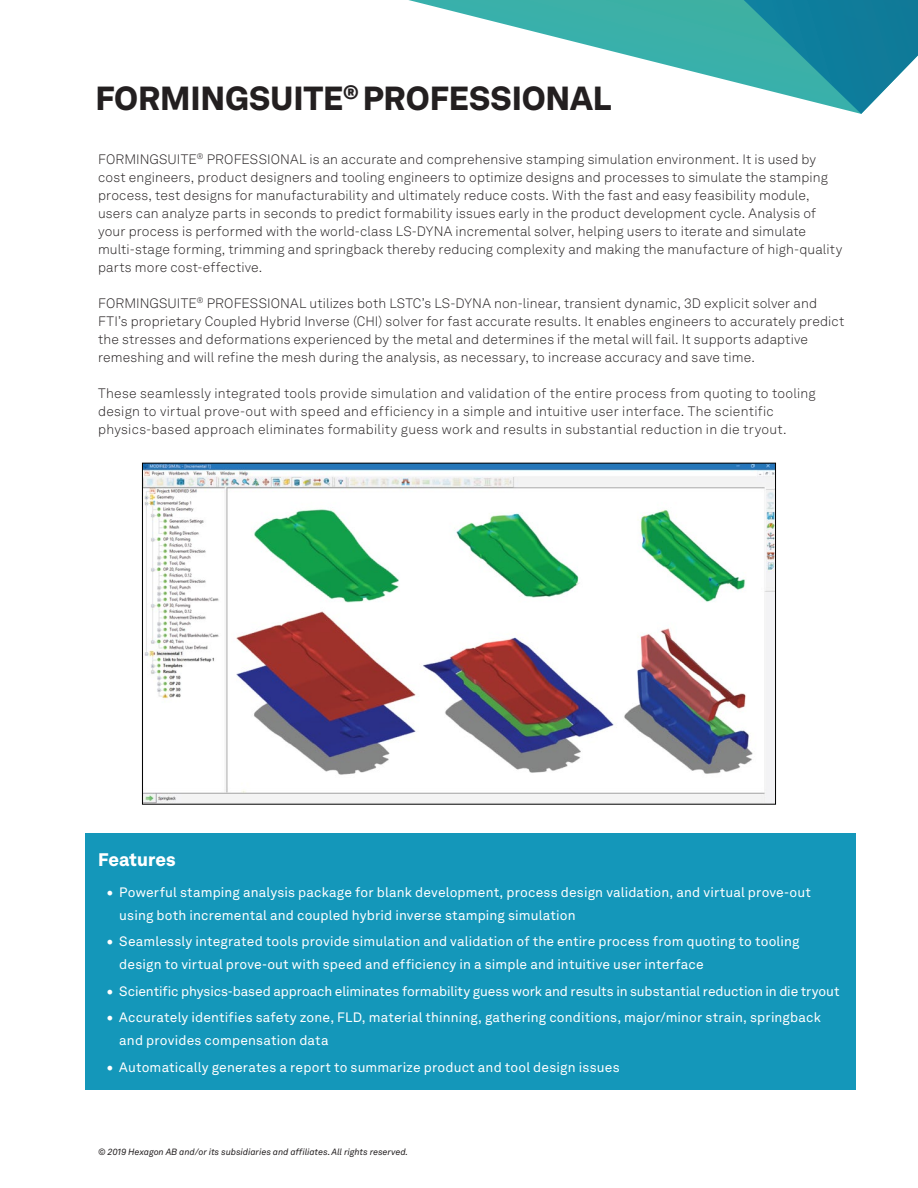
<style>
.page{position:relative;width:918px;height:1188px;background:#fff}
.page>*{position:absolute;margin:0;border:0;box-sizing:border-box;transform-origin:0 0}
.t1{font:900 33px "Hexagon Akkurat";letter-spacing:-.005em;color:#231f20}
.t2{font:900 18px "Hexagon Akkurat";color:#fff}
.t3{font:300 13.5px/18px "Hexagon Akkurat";letter-spacing:.01em;color:#231f20}
.t4{font:13.5px/22.5px "Hexagon Akkurat";letter-spacing:.01em;color:#fff}
.t5{font:13.5px "Hexagon Akkurat";letter-spacing:-.01em;color:#fff}
.t6{font:italic 9px "Hexagon Akkurat";color:#231f20}
.s1{font-family:"Minion Pro";font-size:18px}
</style>
<div class="page">
<img style="left:144px;top:465px;width:630px;height:338px">
<div style="left:85px;top:834px;width:770px;height:256px;background:#1497ba"></div>
<svg style="left:408px;top:0;width:510px;height:114px"></svg>
<h1 class="t1" style="left:95px;top:72px;width:518px">FORMINGSUITE<sup>®</sup> PROFESSIONAL</h1>
<p class="t3" style="left:98px;top:149px;width:746px">FORMINGSUITE<sup>®</sup> PROFESSIONAL is an accurate and comprehensive stamping simulation environment. It is used by cost engineers, product designers and tooling engineers to optimize designs and processes to simulate the stamping process, test designs for manufacturability and ultimately reduce costs. With the fast and easy feasibility module, users can analyze parts in seconds to predict formability issues early in the product development cycle. Analysis of your process is performed with the world-class LS-DYNA incremental solver, helping users to iterate and simulate multi-stage forming, trimming and springback thereby reducing complexity and making the manufacture of high-quality parts more cost-effective.</p>
<p class="t3" style="left:98px;top:293px;width:748px">FORMINGSUITE<sup>®</sup> PROFESSIONAL utilizes both LSTC’s LS-DYNA non-linear, transient dynamic, 3D explicit solver and FTI’s proprietary Coupled Hybrid Inverse (CHI) solver for fast accurate results. It enables engineers to accurately predict the stresses and deformations experienced by the metal and determines if the metal will fail. It supports adaptive remeshing and will refine the mesh during the analysis, as necessary, to increase accuracy and save time.</p>
<p class="t3" style="left:98px;top:383px;width:719px">These seamlessly integrated tools provide simulation and validation of the entire process from quoting to tooling design to virtual prove-out with speed and efficiency in a simple and intuitive user interface. The scientific physics-based approach eliminates formability guess work and results in substantial reduction in die tryout.</p>
<h2 class="t2" style="left:98px;top:845px;width:79px">Features</h2>
<p class="t4" style="left:119px;top:880px;width:693px;text-indent:-13px"><span class="s1">•</span> Powerful stamping analysis package for blank development, process design validation, and virtual prove-out using both incremental and coupled hybrid inverse stamping simulation</p>
<p class="t4" style="left:119px;top:930px;width:682px;text-indent:-13px"><span class="s1">•</span> Seamlessly integrated tools provide simulation and validation of the entire process from quoting to tooling design to virtual prove-out with speed and efficiency in a simple and intuitive user interface</p>
<p class="t5" style="left:107px;top:981px;width:734px"><span class="s1">•</span> Scientific physics-based approach eliminates formability guess work and results in substantial reduction in die tryout</p>
<p class="t4" style="left:119px;top:1006px;width:703px;text-indent:-13px"><span class="s1">•</span> Accurately identifies safety zone, FLD, material thinning, gathering conditions, major/minor strain, springback and provides compensation data</p>
<p class="t4" style="left:107px;top:1055px;width:515px"><span class="s1">•</span> Automatically generates a report to summarize product and tool design issues</p>
<p class="t6" style="left:98px;top:1145px;width:312px">© 2019 Hexagon AB and/or its subsidiaries and affiliates. All rights reserved.</p>
</div>
